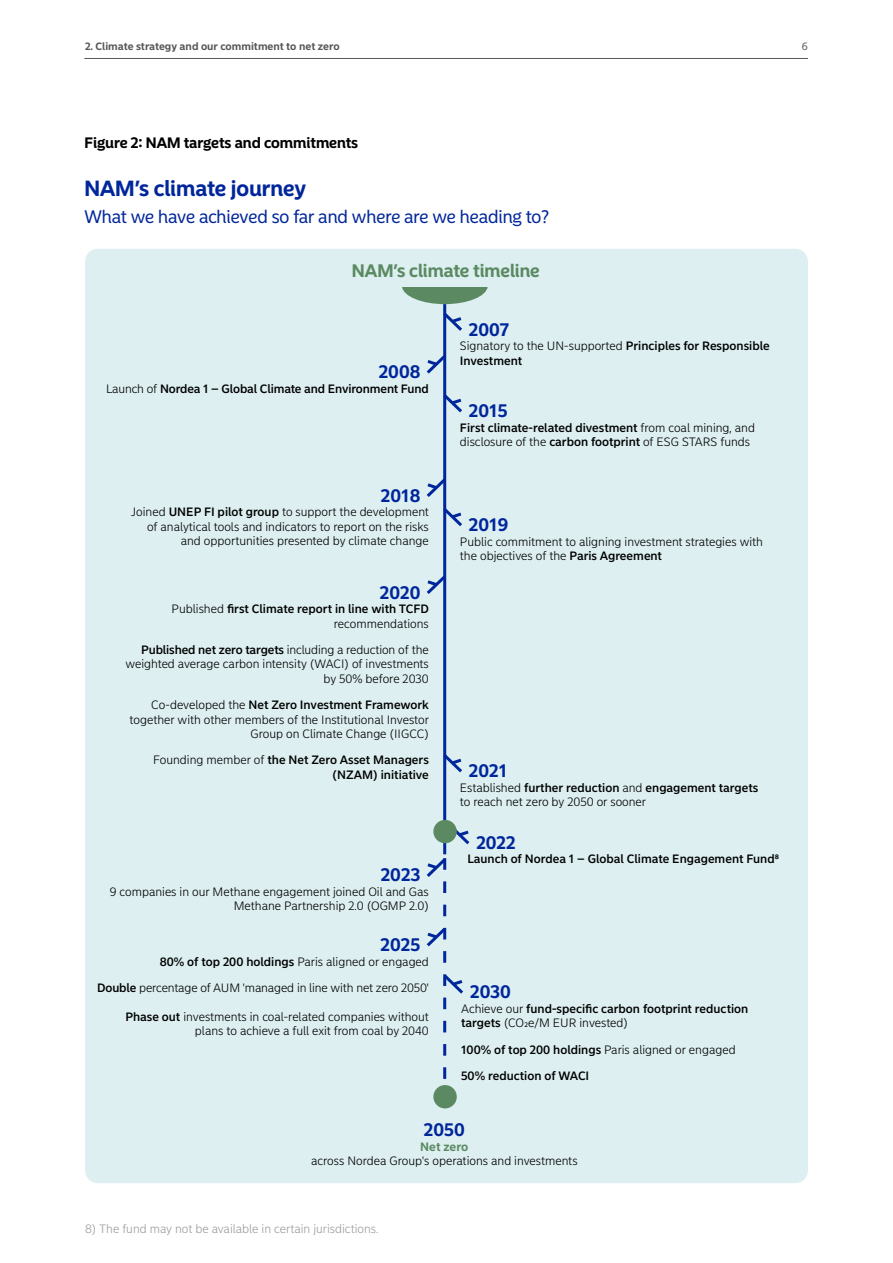
<style>
.page{position:relative;width:893px;height:1263px;background:#fff}
.page>*{position:absolute;margin:0;border:0;box-sizing:border-box;transform-origin:0 0}
.t1{font:700 21.75px "Nordea Sans Large";color:#00269b}
.t2{font:700 18px "Nordea Sans Small";color:#00269b}
.t3{font:18px "Nordea Sans Large";color:#00269b}
.t4{font:700 18px "Nordea Sans Large";color:#5b8a62}
.t5{font:700 15px "Nordea Sans Large";color:#000}
.t6{font:300 12px/14.4px "Nordea Sans Small";color:#000;text-align:right}
.t7{font:500 12px/14.4px "Nordea Sans Small";color:#000}
.t8{font:300 12px "Nordea Sans Small";color:#9d9d9c}
.t9{font:700 12px "Nordea Sans Small";color:#5b8a62}
.t10{font:700 10.5px "Nordea Sans Small";color:#575756}
.t11{font:10.5px "Nordea Sans Small";color:#575756}
.s1{font-weight:300}
.s2{font-weight:500}
</style>
<div class="page">
<div style="left:85px;top:249px;width:723px;height:934px;background:#ddeff1;border-radius:13px"></div>
<hr style="left:443px;top:304px;width:3px;height:550px;background:#00269b">
<svg style="left:402px;top:287px;width:86px;height:47px"></svg>
<svg style="left:426px;top:352px;width:21px;height:25px"></svg>
<svg style="left:426px;top:572px;width:21px;height:25px"></svg>
<svg style="left:443px;top:391px;width:19px;height:25px"></svg>
<svg style="left:443px;top:751px;width:19px;height:24px"></svg>
<svg style="left:426px;top:475px;width:36px;height:54px"></svg>
<svg style="left:426px;top:858px;width:37px;height:243px"></svg>
<div style="left:433px;top:1085px;width:24px;height:23px;background:#5b8a62;border-radius:50%"></div>
<svg style="left:448px;top:825px;width:22px;height:20px"></svg>
<div style="left:433px;top:820px;width:24px;height:23px;background:#5b8a62;border-radius:50%"></div>
<hr style="left:84px;top:58px;width:724px;height:1px;background:#575756">
<p class="t10" style="left:85px;top:40px;width:256px">2. Climate strategy and our commitment to net zero</p>
<p class="t11" style="left:802px;top:40px;width:7px">6</p>
<p class="t5" style="left:84px;top:133px;width:275px">Figure 2 : NAM targets and commitments</p>
<h1 class="t1" style="left:84px;top:176px;width:223px">NAM’s climate journey</h1>
<h2 class="t3" style="left:84px;top:206px;width:466px">What we have achieved so far and where are we heading to?</h2>
<h2 class="t4" style="left:352px;top:260px;width:189px">NAM’s climate timeline</h2>
<h2 class="t2" style="left:379px;top:361px;width:43px">2008</h2>
<p class="t7" style="left:106px;top:382px;width:324px"><span class="s1">Launch of</span> Nordea 1 – Global Climate and Environment Fund</p>
<h2 class="t2" style="left:381px;top:484px;width:41px">2018</h2>
<p class="t6" style="left:131px;top:505px;width:299px">Joined <span class="s2">UNEP FI pilot group</span> to support the development of analytical tools and indicators to report on the risks and opportunities presented by climate change</p>
<h2 class="t2" style="left:380px;top:581px;width:42px">2020</h2>
<p class="t7" style="left:172px;top:602px;width:259px;text-align:right"><span class="s1">Published</span> first Climate report in line with TCFD <span class="s1">recommendations</span></p>
<p class="t6" style="left:125px;top:643px;width:305px"><span class="s2">Published net zero targets</span> including a reduction of the weighted average carbon intensity (WACI) of investments by 50% before 2030</p>
<p class="t6" style="left:130px;top:698px;width:301px">Co-developed the <span class="s2">Net Zero Investment Framework </span>together with other members of the Institutional Investor<br>Group on Climate Change (IIGCC)</p>
<p class="t7" style="left:153px;top:753px;width:277px;text-align:right"><span class="s1">Founding member of</span> the Net Zero Asset Managers (NZAM) initiative</p>
<h2 class="t2" style="left:381px;top:864px;width:41px">2023</h2>
<p class="t6" style="left:110px;top:884px;width:321px">9 companies in our Methane engagement joined Oil and Gas<br>Methane Partnership 2.0 (OGMP 2.0)</p>
<h2 class="t2" style="left:380px;top:934px;width:41px">2025</h2>
<p class="t6" style="left:160px;top:954px;width:271px"><span class="s2">80% of top 200 holdings</span> Paris aligned or engaged</p>
<p class="t6" style="left:97px;top:981px;width:333px"><span class="s2">Double</span> percentage of AUM 'managed in line with net zero 2050'</p>
<p class="t6" style="left:125px;top:1009px;width:305px"><span class="s2">Phase out</span> investments in coal-related companies without plans to achieve a full exit from coal by 2040</p>
<h2 class="t2" style="left:469px;top:318px;width:42px">2007</h2>
<p class="t7" style="left:460px;top:339px;width:311px"><span class="s1">Signatory to the UN-supported</span> Principles for Responsible<br>Investment</p>
<h2 class="t2" style="left:469px;top:400px;width:40px">2015</h2>
<p class="t6" style="left:460px;top:420px;width:297px;text-align:left"><span class="s2">First climate-related divestment</span> from coal mining, and disclosure of the <span class="s2">carbon footprint</span> of ESG STARS funds</p>
<h2 class="t2" style="left:469px;top:514px;width:41px">2019</h2>
<p class="t6" style="left:460px;top:534px;width:305px;text-align:left">Public commitment to aligning investment strategies with the objectives of the <span class="s2">Paris Agreement</span></p>
<h2 class="t2" style="left:469px;top:760px;width:40px">2021</h2>
<p class="t6" style="left:460px;top:780px;width:300px;text-align:left">Established <span class="s2">further reduction</span> and <span class="s2">engagement targets </span>to reach net zero by 2050 or sooner</p>
<h2 class="t2" style="left:476px;top:831px;width:41px">2022</h2>
<p class="t7" style="left:467px;top:852px;width:313px">Launch of Nordea 1 – Global Climate Engagement Fund8</p>
<h2 class="t2" style="left:470px;top:981px;width:42px">2030</h2>
<p class="t7" style="left:461px;top:1001px;width:289px"><span class="s1">Achieve our</span> fund-specific carbon footprint reduction targets <span class="s1">(CO2e/M EUR invested)</span></p>
<p class="t6" style="left:461px;top:1042px;width:276px"><span class="s2">100% of top 200 holdings</span> Paris aligned or engaged</p>
<p class="t7" style="left:461px;top:1069px;width:130px">50% reduction of WACI</p>
<h2 class="t2" style="left:424px;top:1119px;width:42px">2050</h2>
<p class="t9" style="left:420px;top:1139px;width:50px">Net zero</p>
<p class="t6" style="left:311px;top:1154px;width:268px">across Nordea Group's operations and investments</p>
<p class="t8" style="left:85px;top:1222px;width:295px">8) The fund may not be available in certain jurisdictions.</p>
</div>
